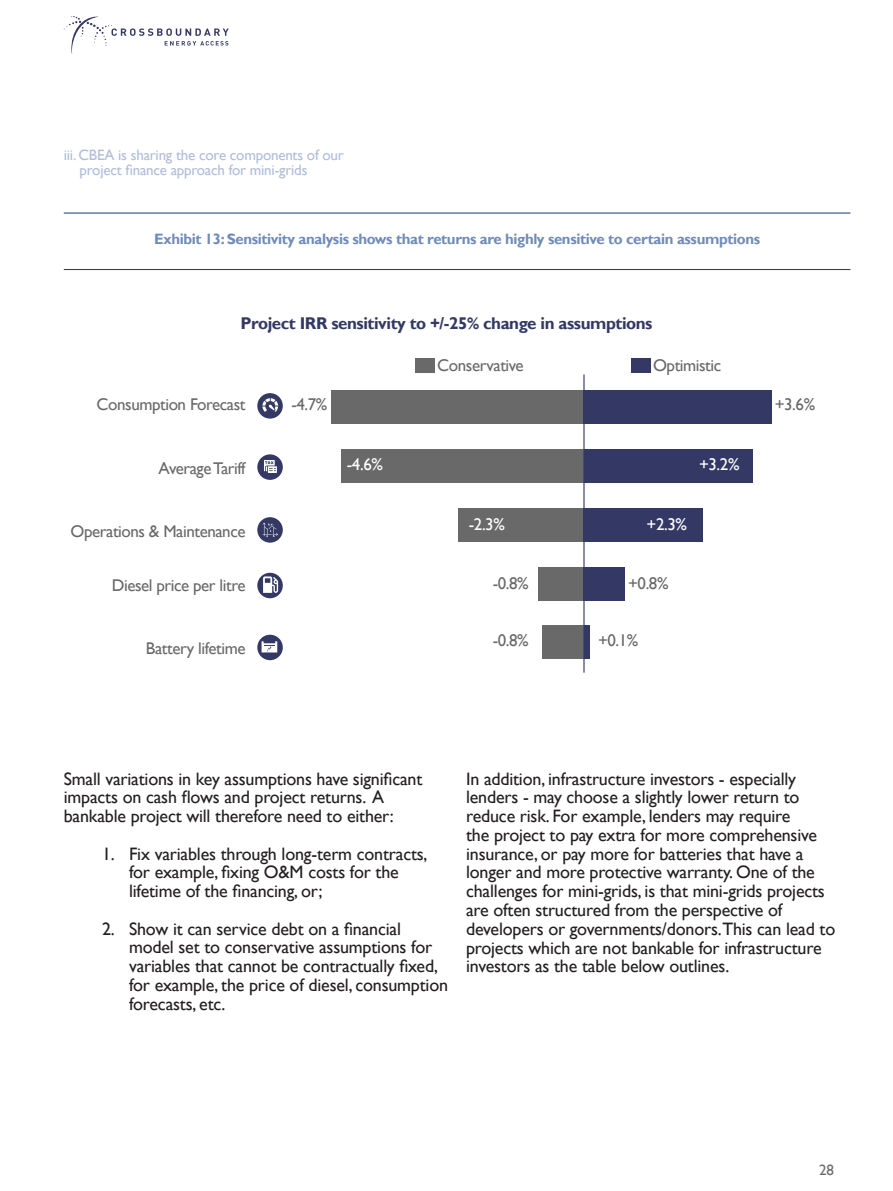
<style>
.page{position:relative;width:893px;height:1191px;background:#fff}
.page>*{position:absolute;margin:0;border:0;box-sizing:border-box;transform-origin:0 0}
.t1{font:18px/18.8px "Gill Sans";letter-spacing:-.01em;color:#231f20}
.t2{font:16.95px "Gill Sans";letter-spacing:-.025em;color:#696969}
.t3{font:700 16.95px "Gill Sans";letter-spacing:-.025em;color:#333964}
.t4{font:16.95px "Gill Sans";color:#fff}
.t5{font:700 15px "Gill Sans";letter-spacing:-.025em;color:#6f8cb8}
.t6{font:15px/15px "Gill Sans";letter-spacing:-.015em;color:#afbdd7}
.t7{font:15px "Gill Sans";color:#696a69}
</style>
<div class="page">
<svg style="left:64px;top:16px;width:165px;height:38px"></svg>
<div style="left:331px;top:390px;width:441px;height:34px;background:#696969"></div>
<div style="left:415px;top:358px;width:19px;height:14px;background:#696969"></div>
<div style="left:631px;top:358px;width:19px;height:14px;background:#333964"></div>
<div style="left:341px;top:449px;width:411px;height:33px;background:#696969"></div>
<div style="left:458px;top:508px;width:245px;height:33px;background:#696969"></div>
<div style="left:539px;top:567px;width:86px;height:33px;background:#696969"></div>
<div style="left:542px;top:625px;width:47px;height:34px;background:#696969"></div>
<div style="left:584px;top:390px;width:188px;height:34px;background:#333964"></div>
<div style="left:584px;top:449px;width:168px;height:33px;background:#333964"></div>
<div style="left:584px;top:508px;width:119px;height:33px;background:#333964"></div>
<div style="left:583px;top:567px;width:42px;height:33px;background:#333964"></div>
<div style="left:584px;top:625px;width:5px;height:34px;background:#333964"></div>
<hr style="left:583px;top:374px;width:2px;height:298px;background:#333964">
<div style="left:257px;top:393px;width:26px;height:25px;background:#333964;border-radius:50%"></div>
<svg style="left:262px;top:398px;width:16px;height:14px"></svg>
<div style="left:257px;top:454px;width:26px;height:26px;background:#333964;border-radius:50%"></div>
<svg style="left:264px;top:460px;width:13px;height:13px"></svg>
<div style="left:257px;top:517px;width:26px;height:25px;background:#333964;border-radius:50%"></div>
<svg style="left:263px;top:523px;width:15px;height:14px"></svg>
<div style="left:257px;top:573px;width:26px;height:25px;background:#333964;border-radius:50%"></div>
<svg style="left:263px;top:576px;width:15px;height:17px"></svg>
<svg style="left:257px;top:634px;width:26px;height:26px"></svg>
<svg style="left:262px;top:641px;width:15px;height:11px"></svg>
<hr style="left:64px;top:213px;width:786px;height:1px;background:#163d6f">
<hr style="left:64px;top:269px;width:786px;height:1px;background:#163d6f">
<p class="t6" style="left:80px;top:147px;width:266px;text-indent:-16px">iii. CBEA is sharing the core components of our project finance approach for mini-grids</p>
<p class="t5" style="left:154px;top:229px;width:607px">Exhibit 13: Sensitivity analysis shows that returns are highly sensitive to certain assumptions</p>
<p class="t3" style="left:241px;top:313px;width:413px">Project IRR sensitivity to +/-25% change in assumptions</p>
<p class="t2" style="left:97px;top:395px;width:150px">Consumption Forecast</p>
<p class="t2" style="left:159px;top:458px;width:88px">Average Tariff</p>
<p class="t2" style="left:71px;top:521px;width:176px">Operations &amp; Maintenance</p>
<p class="t2" style="left:112px;top:575px;width:135px">Diesel price per litre</p>
<p class="t2" style="left:146px;top:639px;width:101px">Battery lifetime</p>
<p class="t2" style="left:437px;top:355px;width:88px">Conservative</p>
<p class="t2" style="left:653px;top:355px;width:70px">Optimistic</p>
<p class="t2" style="left:291px;top:395px;width:37px">-4.7%</p>
<p class="t2" style="left:775px;top:395px;width:42px">+3.6%</p>
<p class="t4" style="left:347px;top:454px;width:37px">-4.6%</p>
<p class="t4" style="left:699px;top:454px;width:42px">+3.2%</p>
<p class="t4" style="left:469px;top:514px;width:37px">-2.3%</p>
<p class="t4" style="left:647px;top:514px;width:42px">+2.3%</p>
<p class="t2" style="left:493px;top:573px;width:37px">-0.8%</p>
<p class="t2" style="left:493px;top:630px;width:37px">-0.8%</p>
<p class="t2" style="left:628px;top:573px;width:42px">+0.8%</p>
<p class="t2" style="left:598px;top:630px;width:42px">+0.1%</p>
<p class="t1" style="left:64px;top:769px;width:360px">Small variations in key assumptions have significant impacts on cash flows and project returns. A bankable project will therefore need to either:</p>
<p class="t1" style="left:129px;top:844px;width:300px;text-indent:-27px">1. Fix variables through long-term contracts, for example, fixing O&amp;M costs for the lifetime of the financing, or;</p>
<p class="t1" style="left:129px;top:919px;width:321px;text-indent:-27px">2. Show it can service debt on a financial model set to conservative assumptions for variables that cannot be contractually fixed, for example, the price of diesel, consumption forecasts, etc.</p>
<p class="t1" style="left:466px;top:769px;width:371px">In addition, infrastructure investors - especially lenders - may choose a slightly lower return to reduce risk. For example, lenders may require<br>the project to pay extra for more comprehensive insurance, or pay more for batteries that have a longer and more protective warranty. One of the challenges for mini-grids, is that mini-grids projects are often structured from the perspective of developers or governments/donors.This can lead to projects which are not bankable for infrastructure investors as the table below outlines.</p>
<p class="t7" style="left:819px;top:1161px;width:16px">28</p>
</div>
